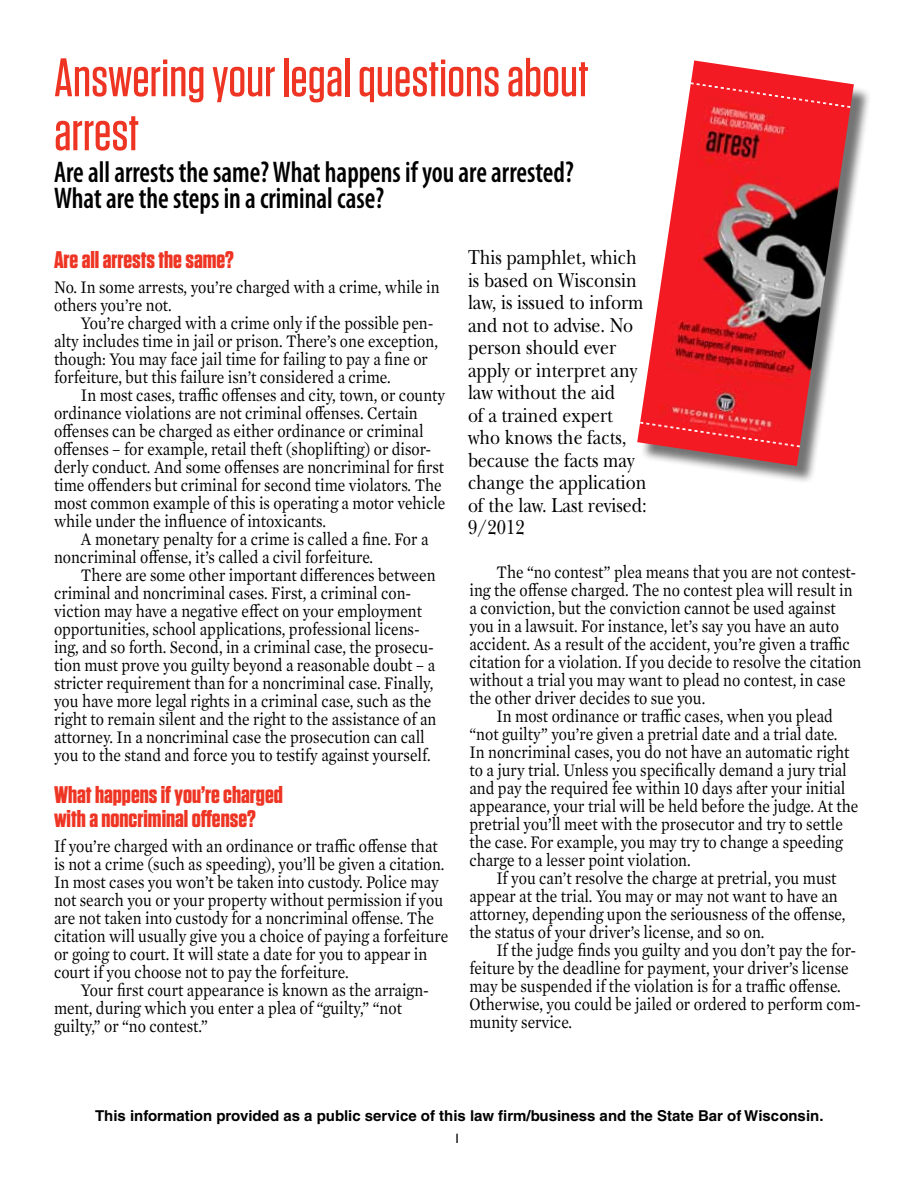
<style>
.page{position:relative;width:918px;height:1188px;background:#fff}
.page>*{position:absolute;margin:0;border:0;box-sizing:border-box;transform-origin:0 0}
.t1{font:500 54px/54px "Tungsten";color:#ee3524}
.t2{font:600 condensed 30px/25.5px "Myriad Pro";color:#000;scale:.9 1}
.t3{font:700 24px/24px "Tungsten";color:#ee3524;scale:1.04 1}
.t4{font:21px/22.5px "New Baskerville";color:#000;scale:.85 1}
.t5{font:18px/18px "Mercury Text G1";color:#000;scale:.87 1}
.t6{font:700 15px "Helvetica";color:#000}
.t7{font:13.5px "Gill Sans";color:#000}
</style>
<div class="page">
<div style="left:640px;top:63px;width:232px;height:421px;background:#000;opacity:.55"></div>
<img style="left:637px;top:60px;width:217px;height:406px">
<svg style="left:690px;top:82px;width:161px;height:26px;background:#f3222b"></svg>
<svg style="left:640px;top:422px;width:160px;height:25px;background:#f12830"></svg>
<h1 class="t1" style="left:54px;top:51px;width:536px">Answering your legal questions about arrest</h1>
<h2 class="t2" style="left:54px;top:159px;width:579px">Are all arrests the same? What happens if you are arrested?<br>What are the steps in a criminal case?</h2>
<p class="t4" style="left:468px;top:246px;width:212px">This pamphlet, which is based on Wisconsin law, is issued to inform and not to advise. No person should ever apply or interpret any law without the aid<br>of a trained expert who knows the facts, because the facts may change the application of the law. Last revised:<br>9/2012</p>
<p class="t5" style="left:496px;top:562px;width:415px">The “no contest” plea means that you are not contest-</p>
<p class="t5" style="left:469px;top:580px;width:442px">ing the offense charged. The no contest plea will result in</p>
<p class="t5" style="left:469px;top:598px;width:423px">a conviction, but the conviction cannot be used against</p>
<p class="t5" style="left:469px;top:616px;width:426px">you in a lawsuit. For instance, let’s say you have an auto</p>
<p class="t5" style="left:469px;top:634px;width:439px">accident. As a result of the accident, you’re given a traffic</p>
<p class="t5" style="left:469px;top:652px;width:452px">citation for a violation. If you decide to resolve the citation</p>
<p class="t5" style="left:469px;top:670px;width:434px">without a trial you may want to plead no contest, in case</p>
<p class="t5" style="left:469px;top:688px;width:273px">the other driver decides to sue you.</p>
<p class="t5" style="left:496px;top:706px;width:388px">In most ordinance or traffic cases, when you plead</p>
<p class="t5" style="left:469px;top:724px;width:425px">“not guilty” you’re given a pretrial date and a trial date.</p>
<p class="t5" style="left:469px;top:742px;width:438px">In noncriminal cases, you do not have an automatic right</p>
<p class="t5" style="left:469px;top:760px;width:435px">to a jury trial. Unless you specifically demand a jury trial</p>
<p class="t5" style="left:469px;top:778px;width:434px">and pay the required fee within 10 days after your initial</p>
<p class="t5" style="left:469px;top:796px;width:449px">appearance, your trial will be held before the judge. At the</p>
<p class="t5" style="left:469px;top:814px;width:431px">pretrial you’ll meet with the prosecutor and try to settle</p>
<p class="t5" style="left:469px;top:832px;width:431px">the case. For example, you may try to change a speeding</p>
<p class="t5" style="left:469px;top:850px;width:256px">charge to a lesser point violation.</p>
<p class="t5" style="left:496px;top:868px;width:392px">If you can’t resolve the charge at pretrial, you must</p>
<p class="t5" style="left:469px;top:886px;width:425px">appear at the trial. You may or may not want to have an</p>
<p class="t5" style="left:469px;top:904px;width:434px">attorney, depending upon the seriousness of the offense,</p>
<p class="t5" style="left:469px;top:922px;width:341px">the status of your driver’s license, and so on.</p>
<p class="t5" style="left:496px;top:940px;width:415px">If the judge finds you guilty and you don’t pay the for-</p>
<p class="t5" style="left:469px;top:958px;width:437px">feiture by the deadline for payment, your driver’s license</p>
<p class="t5" style="left:469px;top:976px;width:428px">may be suspended if the violation is for a traffic offense.</p>
<p class="t5" style="left:469px;top:994px;width:452px">Otherwise, you could be jailed or ordered to perform com-</p>
<p class="t5" style="left:469px;top:1012px;width:120px">munity service.</p>
<h3 class="t3" style="left:54px;top:249px;width:175px">Are all arrests the same?</h3>
<p class="t5" style="left:54px;top:277px;width:445px">No. In some arrests, you’re charged with a crime, while in others you’re not.</p>
<p class="t5" style="left:54px;top:313px;width:443px;text-indent:27px">You’re charged with a crime only if the possible pen&shy;alty includes time in jail or prison. There’s one exception, though: You may face jail time for failing to pay a fine or forfeiture, but this failure isn’t considered a crime.</p>
<p class="t5" style="left:54px;top:385px;width:452px;text-indent:27px">In most cases, traffic offenses and city, town, or county ordinance violations are not criminal offenses. Certain offenses can be charged as either ordinance or criminal offenses – for example, retail theft (shoplifting) or disor&shy;derly conduct. And some offenses are noncriminal for first time offenders but criminal for second time violators. The most common example of this is operating a motor vehicle while under the influence of intoxicants.</p>
<p class="t5" style="left:54px;top:529px;width:432px;text-indent:27px">A monetary penalty for a crime is called a fine. For a noncriminal offense, it’s called a civil forfeiture.</p>
<p class="t5" style="left:54px;top:565px;width:441px;text-indent:27px">There are some other important differences between criminal and noncriminal cases. First, a criminal con&shy;viction may have a negative effect on your employment opportunities, school applications, professional licens&shy;ing, and so forth. Second, in a criminal case, the prosecu&shy;tion must prove you guilty beyond a reasonable doubt – a stricter requirement than for a noncriminal case. Finally, you have more legal rights in a criminal case, such as the right to remain silent and the right to the assistance of an attorney. In a noncriminal case the prosecution can call you to the stand and force you to testify against yourself.</p>
<h3 class="t3" style="left:54px;top:783px;width:222px">What happens if you’re charged with a noncriminal offense?</h3>
<p class="t5" style="left:54px;top:836px;width:455px">If you’re charged with an ordinance or traffic offense that is not a crime (such as speeding), you’ll be given a citation.<br>In most cases you won’t be taken into custody. Police may not search you or your property without permission if you are not taken into custody for a noncriminal offense. The citation will usually give you a choice of paying a forfeiture or going to court. It will state a date for you to appear in court if you choose not to pay the forfeiture.</p>
<p class="t5" style="left:54px;top:980px;width:433px;text-indent:27px">Your first court appearance is known as the arraign&shy;ment, during which you enter a plea of “guilty,” “not guilty,” or “no contest.”</p>
<p class="t6" style="left:95px;top:1107px;width:730px">This information provided as a public service of this law firm/business and the State Bar of Wisconsin.</p>
<p class="t7" style="left:454px;top:1131px;width:8px">1</p>
</div>
